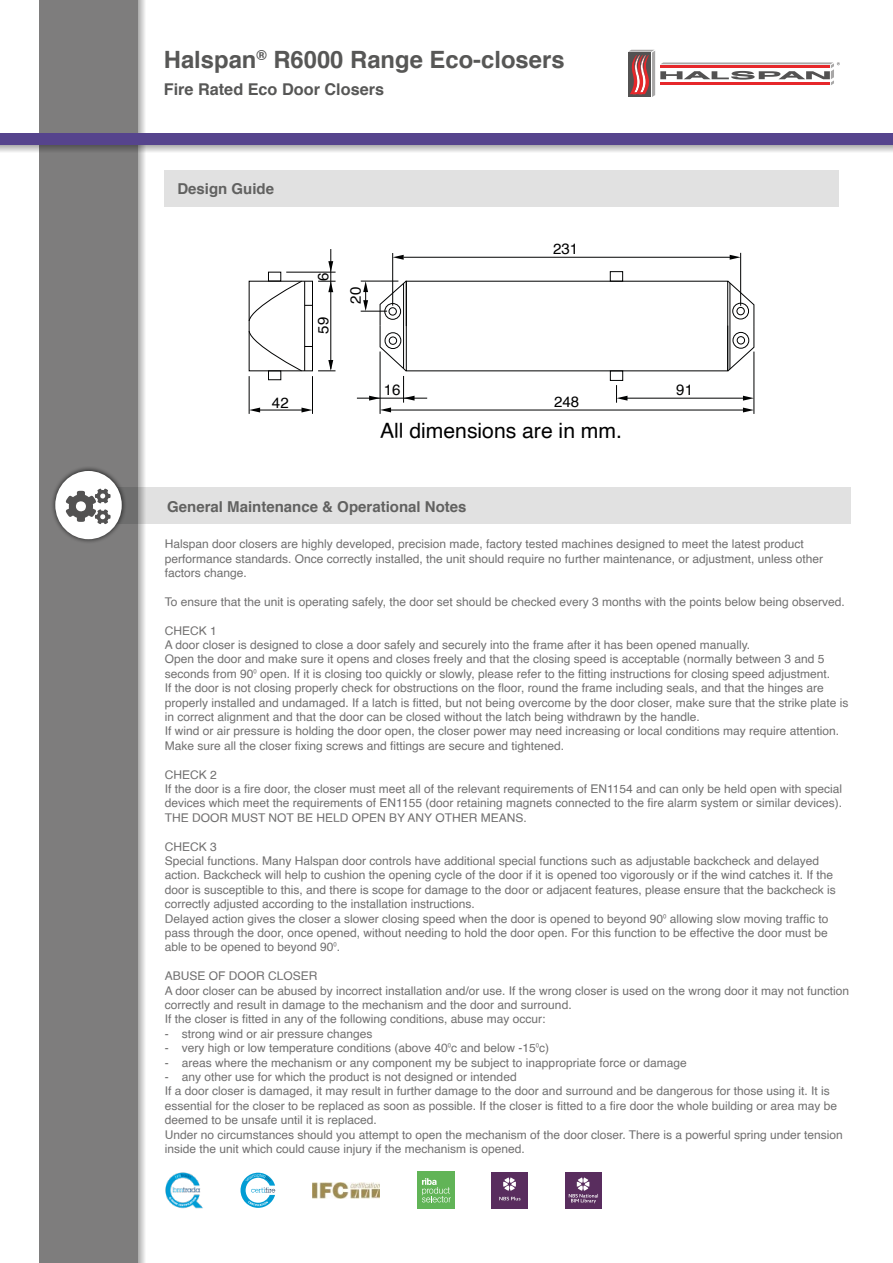
<style>
.page{position:relative;width:893px;height:1263px;background:#fff}
.page>*{position:absolute;margin:0;border:0;box-sizing:border-box;transform-origin:0 0}
.t1{font:700 23.85px "Helvetica";color:#575756}
.t2{font:21.15px "Helvetica";color:#000}
.t3{font:700 16.2px "Helvetica";color:#575756}
.t4{font:700 15px "Helvetica";color:#616160}
.t5{font:15px "Helvetica";color:#000}
.t6{font:12px/14.4px "Helvetica";color:#706f6f}
</style>
<div class="page">
<svg style="left:138px;top:0;width:8px;height:1263px;background:#cecece"></svg>
<div style="left:39px;top:0;width:99px;height:1263px;background:#7e7d7d"></div>
<div style="left:0;top:134px;width:893px;height:11px;background:#56448d"></div>
<svg style="left:0;top:145px;width:893px;height:8px"></svg>
<svg style="left:628px;top:50px;width:212px;height:47px"></svg>
<div style="left:164px;top:170px;width:675px;height:36px;background:#e1e1e1"></div>
<div style="left:83px;top:488px;width:767px;height:36px;background:#e1e1e1"></div>
<div style="left:50px;top:466px;width:77px;height:78px;background:#000;opacity:.75"></div>
<div style="left:55px;top:471px;width:67px;height:68px;background:#fff;border-radius:50%"></div>
<svg style="left:66px;top:489px;width:45px;height:35px"></svg>
<img style="left:165px;top:1172px;width:38px;height:36px">
<svg style="left:241px;top:1173px;width:34px;height:35px"></svg>
<img style="left:313px;top:1182px;width:67px;height:16px">
<div style="left:417px;top:1171px;width:37px;height:38px;background:#61b457"></div>
<svg style="left:422px;top:1178px;width:29px;height:24px"></svg>
<img style="left:492px;top:1173px;width:36px;height:36px">
<img style="left:499px;top:1196px;width:22px;height:4px">
<img style="left:503px;top:1177px;width:13px;height:14px">
<img style="left:565px;top:1173px;width:36px;height:36px">
<img style="left:577px;top:1177px;width:12px;height:14px">
<img style="left:569px;top:1194px;width:29px;height:3px">
<svg style="left:727px;top:280px;width:28px;height:92px"></svg>
<hr style="left:727px;top:326px;width:1px;height:45px;background:#010202">
<hr style="left:729px;top:283px;width:1px;height:86px;background:#010202">
<div style="left:736px;top:307px;width:9px;height:8px;border:1px solid #010202;border-radius:50%"></div>
<div style="left:732px;top:303px;width:17px;height:16px;border:1px solid #010202;border-radius:50%"></div>
<div style="left:737px;top:336px;width:8px;height:8px;border:1px solid #010202;border-radius:50%"></div>
<div style="left:733px;top:332px;width:16px;height:17px;border:1px solid #010202;border-radius:50%"></div>
<hr style="left:740px;top:253px;width:1px;height:53px;background:#010202">
<hr style="left:392px;top:253px;width:1px;height:53px;background:#010202">
<hr style="left:380px;top:351px;width:1px;height:63px;background:#010202">
<hr style="left:753px;top:352px;width:1px;height:62px;background:#010202">
<hr style="left:389px;top:410px;width:357px;height:1px;background:#010202">
<hr style="left:404px;top:257px;width:327px;height:1px;background:#010202">
<div style="left:610px;top:271px;width:13px;height:11px;border:1px solid #010202"></div>
<div style="left:610px;top:370px;width:13px;height:11px;border:1px solid #010202"></div>
<hr style="left:626px;top:398px;width:118px;height:1px;background:#010202">
<hr style="left:357px;top:398px;width:70px;height:1px;background:#010202">
<hr style="left:330px;top:249px;width:1px;height:120px;background:#000">
<hr style="left:286px;top:272px;width:50px;height:1px;background:#000">
<hr style="left:257px;top:410px;width:47px;height:1px;background:#010202">
<hr style="left:312px;top:376px;width:1px;height:38px;background:#010202">
<hr style="left:249px;top:376px;width:1px;height:38px;background:#010202">
<div style="left:268px;top:370px;width:13px;height:10px;border:1px solid #010202"></div>
<div style="left:268px;top:272px;width:13px;height:9px;border:1px solid #000"></div>
<svg style="left:301px;top:408px;width:11px;height:4px"></svg>
<svg style="left:249px;top:408px;width:11px;height:4px"></svg>
<svg style="left:328px;top:261px;width:5px;height:11px"></svg>
<svg style="left:248px;top:280px;width:88px;height:92px"></svg>
<svg style="left:743px;top:396px;width:11px;height:5px"></svg>
<svg style="left:743px;top:408px;width:11px;height:4px"></svg>
<svg style="left:730px;top:255px;width:11px;height:5px"></svg>
<svg style="left:393px;top:255px;width:11px;height:5px"></svg>
<svg style="left:361px;top:280px;width:54px;height:132px"></svg>
<svg style="left:616px;top:385px;width:11px;height:18px"></svg>
<h1 class="t1" style="left:164px;top:40px;width:402px">Halspan<sup>®</sup> R6000 Range Eco-closers</h1>
<h3 class="t3" style="left:164px;top:76px;width:222px">Fire Rated Eco Door Closers</h3>
<p class="t4" style="left:177px;top:177px;width:98px">Design Guide</p>
<p class="t5" style="left:272px;top:391px;width:18px">42</p>
<p class="t5" style="left:311px;top:281px;width:10px;rotate:-90deg">6</p>
<p class="t5" style="left:311px;top:334px;width:18px;rotate:-90deg">59</p>
<p class="t5" style="left:344px;top:304px;width:18px;rotate:-90deg">20</p>
<p class="t5" style="left:553px;top:237px;width:27px">231</p>
<p class="t5" style="left:384px;top:378px;width:18px">16</p>
<p class="t5" style="left:554px;top:390px;width:27px">248</p>
<h2 class="t2" style="left:380px;top:414px;width:243px">All dimensions are in mm.</h2>
<p class="t4" style="left:167px;top:495px;width:301px">General Maintenance &amp; Operational Notes</p>
<p class="t5" style="left:676px;top:378px;width:18px">91</p>
<p class="t6" style="left:165px;top:537px;width:660px">Halspan door closers are highly developed, precision made, factory tested machines designed to meet the latest product performance standards. Once correctly installed, the unit should require no further maintenance, or adjustment, unless other factors change.</p>
<p class="t6" style="left:165px;top:595px;width:682px">To ensure that the unit is operating safely, the door set should be checked every 3 months with the points below being observed.</p>
<p class="t6" style="left:165px;top:624px;width:685px">CHECK 1<br>A door closer is designed to close a door safely and securely into the frame after it has been opened manually.<br>Open the door and make sure it opens and closes freely and that the closing speed is acceptable (normally between 3 and 5 seconds from 90⁰ open. If it is closing too quickly or slowly, please refer to the fitting instructions for closing speed adjustment.<br>If the door is not closing properly check for obstructions on the floor, round the frame including seals, and that the hinges are properly installed and undamaged. If a latch is fitted, but not being overcome by the door closer, make sure that the strike plate is in correct alignment and that the door can be closed without the latch being withdrawn by the handle.<br>If wind or air pressure is holding the door open, the closer power may need increasing or local conditions may require attention.<br>Make sure all the closer fixing screws and fittings are secure and tightened.</p>
<p class="t6" style="left:165px;top:768px;width:679px">CHECK 2<br>If the door is a fire door, the closer must meet all of the relevant requirements of EN1154 and can only be held open with special devices which meet the requirements of EN1155 (door retaining magnets connected to the fire alarm system or similar devices).<br>THE DOOR MUST NOT BE HELD OPEN BY ANY OTHER MEANS.</p>
<p class="t6" style="left:165px;top:840px;width:673px">CHECK 3<br>Special functions. Many Halspan door controls have additional special functions such as adjustable backcheck and delayed action. Backcheck will help to cushion the opening cycle of the door if it is opened too vigorously or if the wind catches it. If the door is susceptible to this, and there is scope for damage to the door or adjacent features, please ensure that the backcheck is correctly adjusted according to the installation instructions.<br>Delayed action gives the closer a slower closing speed when the door is opened to beyond 90⁰ allowing slow moving traffic to pass through the door, once opened, without needing to hold the door open. For this function to be effective the door must be able to be opened to beyond 90⁰.</p>
<p class="t6" style="left:165px;top:969px;width:686px">ABUSE OF DOOR CLOSER<br>A door closer can be abused by incorrect installation and/or use. If the wrong closer is used on the wrong door it may not function correctly and result in damage to the mechanism and the door and surround.<br>If the closer is fitted in any of the following conditions, abuse may occur:</p>
<p class="t6" style="left:165px;top:1027px;width:209px">- strong wind or air pressure changes</p>
<p class="t6" style="left:165px;top:1041px;width:386px">- very high or low temperature conditions (above 40⁰c and below -15⁰c)</p>
<p class="t6" style="left:165px;top:1056px;width:523px">- areas where the mechanism or any component my be subject to inappropriate force or damage</p>
<p class="t6" style="left:165px;top:1070px;width:680px">- any other use for which the product is not designed or intended<br>If a door closer is damaged, it may result in further damage to the door and surround and be dangerous for those using it. It is essential for the closer to be replaced as soon as possible. If the closer is fitted to a fire door the whole building or area may be deemed to be unsafe until it is replaced.<br>Under no circumstances should you attempt to open the mechanism of the door closer. There is a powerful spring under tension inside the unit which could cause injury if the mechanism is opened.</p>
</div>
